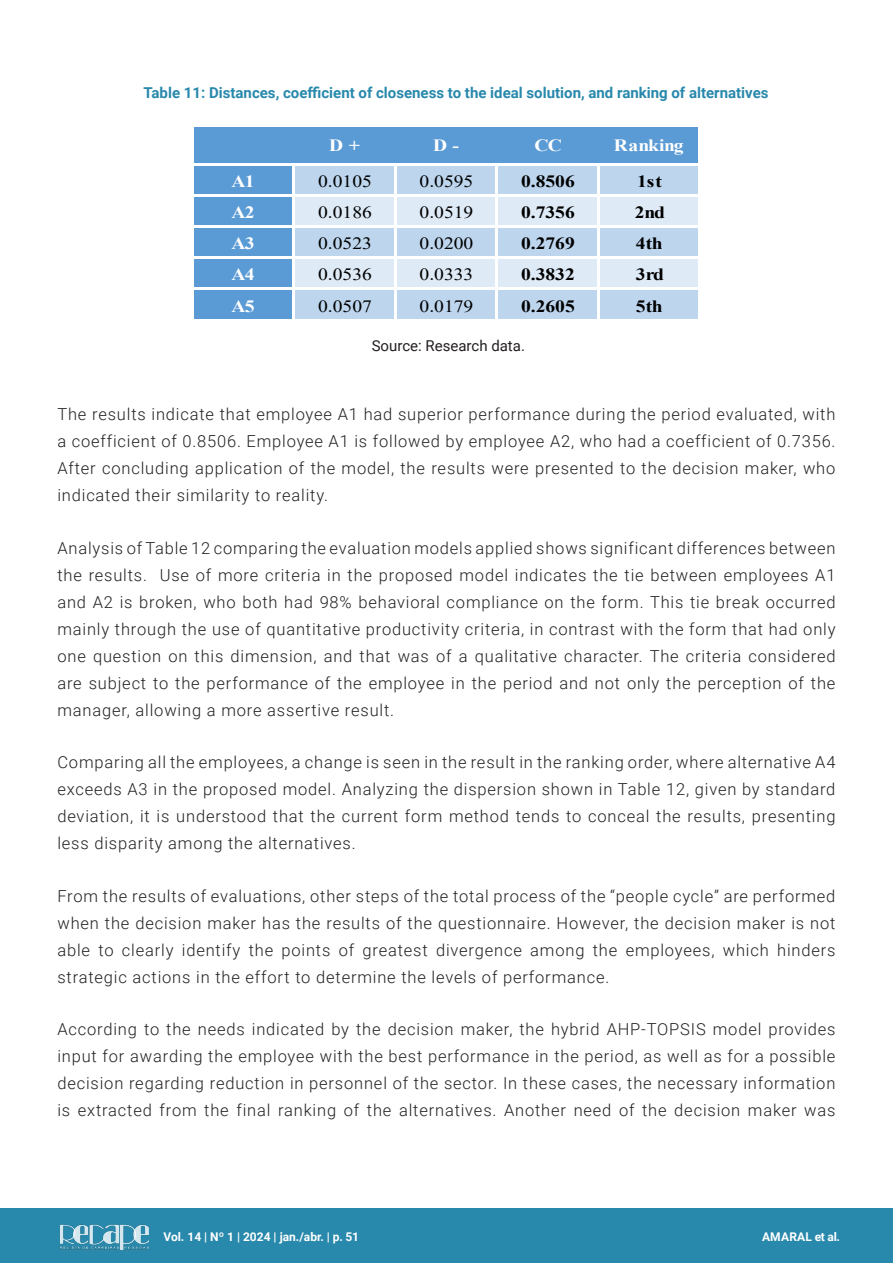
<style>
.page{position:relative;width:893px;height:1263px;background:#fff}
.page>*{position:absolute;margin:0;border:0;box-sizing:border-box;transform-origin:0 0}
.t1{font:17.25px "Times New Roman";color:#000;scale:1.14 1}
.t2{font:700 17.25px "Times New Roman";color:#000;scale:1.14 1}
.t3{font:700 17.25px "Times New Roman";letter-spacing:-.035em;color:#fff;scale:1.14 1}
.t4{font:700 17.25px "Times New Roman";letter-spacing:-.015em;color:#fff;scale:1.14 1}
.Texto_-_Artigo{font:300 16.5px/27px "Roboto";letter-spacing:.05em;color:#231f20;text-align:justify}
.Nova_-_Título_Tabela{font:700 15px "Roboto";color:#2889ac}
.t5{font:15px "Roboto";color:#231f20}
.t6{font:700 12px "Roboto";color:#fff}
</style>
<div class="page">
<div style="left:0;top:1209px;width:893px;height:54px;background:#2889ac"></div>
<img style="left:59px;top:1224px;width:90px;height:27px">
<div style="left:193px;top:126px;width:508px;height:39px;background:#5b9bd5"></div>
<div style="left:193px;top:164px;width:102px;height:32px;background:#5b9bd5"></div>
<div style="left:294px;top:164px;width:407px;height:32px;background:#bdd6ee"></div>
<div style="left:193px;top:195px;width:102px;height:33px;background:#5b9bd5"></div>
<div style="left:294px;top:195px;width:407px;height:33px;background:#deeaf6"></div>
<div style="left:193px;top:227px;width:102px;height:32px;background:#5b9bd5"></div>
<div style="left:294px;top:227px;width:407px;height:32px;background:#bdd6ee"></div>
<div style="left:193px;top:258px;width:102px;height:32px;background:#5b9bd5"></div>
<div style="left:294px;top:258px;width:407px;height:32px;background:#deeaf6"></div>
<div style="left:193px;top:289px;width:102px;height:32px;background:#5b9bd5"></div>
<div style="left:294px;top:289px;width:407px;height:32px;background:#bdd6ee"></div>
<hr style="left:698px;top:126px;width:3px;height:195px;background:#fff">
<hr style="left:292px;top:165px;width:3px;height:156px;background:#fff">
<hr style="left:394px;top:165px;width:2px;height:156px;background:#fff">
<hr style="left:495px;top:165px;width:3px;height:156px;background:#fff">
<hr style="left:597px;top:165px;width:2px;height:156px;background:#fff">
<hr style="left:193px;top:163px;width:508px;height:2px;background:#fff">
<hr style="left:193px;top:194px;width:508px;height:2px;background:#fff">
<hr style="left:193px;top:225px;width:508px;height:3px;background:#fff">
<hr style="left:193px;top:257px;width:508px;height:2px;background:#fff">
<hr style="left:193px;top:288px;width:508px;height:2px;background:#fff">
<hr style="left:193px;top:319px;width:508px;height:2px;background:#fff">
<p class="Nova_-_Título_Tabela" style="left:144px;top:83px;width:626px">Table 11: Distances, coefficient of closeness to the ideal solution, and ranking of alternatives</p>
<p class="t3" style="left:329px;top:133px;width:28px">D +</p>
<p class="t3" style="left:433px;top:133px;width:24px">D -</p>
<p class="t3" style="left:534px;top:133px;width:26px">CC</p>
<p class="t4" style="left:614px;top:133px;width:63px">Ranking</p>
<p class="t3" style="left:231px;top:169px;width:22px">A1</p>
<p class="t1" style="left:318px;top:169px;width:49px">0.0105</p>
<p class="t1" style="left:420px;top:169px;width:49px">0.0595</p>
<p class="t2" style="left:521px;top:169px;width:49px">0.8506</p>
<p class="t2" style="left:637px;top:169px;width:23px">1st</p>
<p class="t3" style="left:231px;top:200px;width:22px">A2</p>
<p class="t1" style="left:318px;top:200px;width:49px">0.0186</p>
<p class="t1" style="left:420px;top:200px;width:49px">0.0519</p>
<p class="t2" style="left:521px;top:200px;width:49px">0.7356</p>
<p class="t2" style="left:635px;top:200px;width:28px">2nd</p>
<p class="t3" style="left:231px;top:231px;width:22px">A3</p>
<p class="t1" style="left:318px;top:231px;width:49px">0.0523</p>
<p class="t1" style="left:420px;top:231px;width:49px">0.0200</p>
<p class="t2" style="left:521px;top:231px;width:49px">0.2769</p>
<p class="t2" style="left:636px;top:231px;width:25px">4th</p>
<p class="t3" style="left:231px;top:262px;width:22px">A4</p>
<p class="t1" style="left:318px;top:262px;width:49px">0.0536</p>
<p class="t1" style="left:420px;top:262px;width:49px">0.0333</p>
<p class="t2" style="left:521px;top:262px;width:49px">0.3832</p>
<p class="t2" style="left:636px;top:262px;width:26px">3rd</p>
<p class="t3" style="left:231px;top:293px;width:22px">A5</p>
<p class="t1" style="left:318px;top:294px;width:49px">0.0507</p>
<p class="t1" style="left:420px;top:294px;width:49px">0.0179</p>
<p class="t2" style="left:521px;top:293px;width:49px">0.2605</p>
<p class="t2" style="left:636px;top:293px;width:25px">5th</p>
<p class="t5" style="left:372px;top:335px;width:155px">Source: Research data.</p>
<p class="Texto_-_Artigo" style="left:57px;top:400px;width:780px">The results indicate that employee A1 had superior performance during the period evaluated, with a coefficient of 0.8506. Employee A1 is followed by employee A2, who had a coefficient of 0.7356.<br>After concluding application of the model, the results were presented to the decision maker, who indicated their similarity to reality.</p>
<p class="Texto_-_Artigo" style="left:57px;top:534px;width:780px">Analysis of Table 12 comparing the evaluation models applied shows significant differences between the results. Use of more criteria in the proposed model indicates the tie between employees A1 and A2 is broken, who both had 98% behavioral compliance on the form. This tie break occurred mainly through the use of quantitative productivity criteria, in contrast with the form that had only one question on this dimension, and that was of a qualitative character. The criteria considered are subject to the performance of the employee in the period and not only the perception of the manager, allowing a more assertive result.</p>
<p class="Texto_-_Artigo" style="left:57px;top:748px;width:780px">Comparing all the employees, a change is seen in the result in the ranking order, where alternative A4 exceeds A3 in the proposed model. Analyzing the dispersion shown in Table 12, given by standard deviation, it is understood that the current form method tends to conceal the results, presenting less disparity among the alternatives.</p>
<p class="Texto_-_Artigo" style="left:57px;top:882px;width:780px">From the results of evaluations, other steps of the total process of the “people cycle” are performed when the decision maker has the results of the questionnaire. However, the decision maker is not able to clearly identify the points of greatest divergence among the employees, which hinders strategic actions in the effort to determine the levels of performance.</p>
<p class="Texto_-_Artigo" style="left:57px;top:1015px;width:780px">According to the needs indicated by the decision maker, the hybrid AHP-TOPSIS model provides input for awarding the employee with the best performance in the period, as well as for a possible decision regarding reduction in personnel of the sector. In these cases, the necessary information is extracted from the final ranking of the alternatives. Another need of the decision maker was</p>
<p class="t6" style="left:163px;top:1228px;width:197px">Vol. 14 | Nº 1 | 2024 | jan./abr. | p. 51</p>
<p class="t6" style="left:762px;top:1229px;width:80px">AMARAL et al.</p>
</div>
